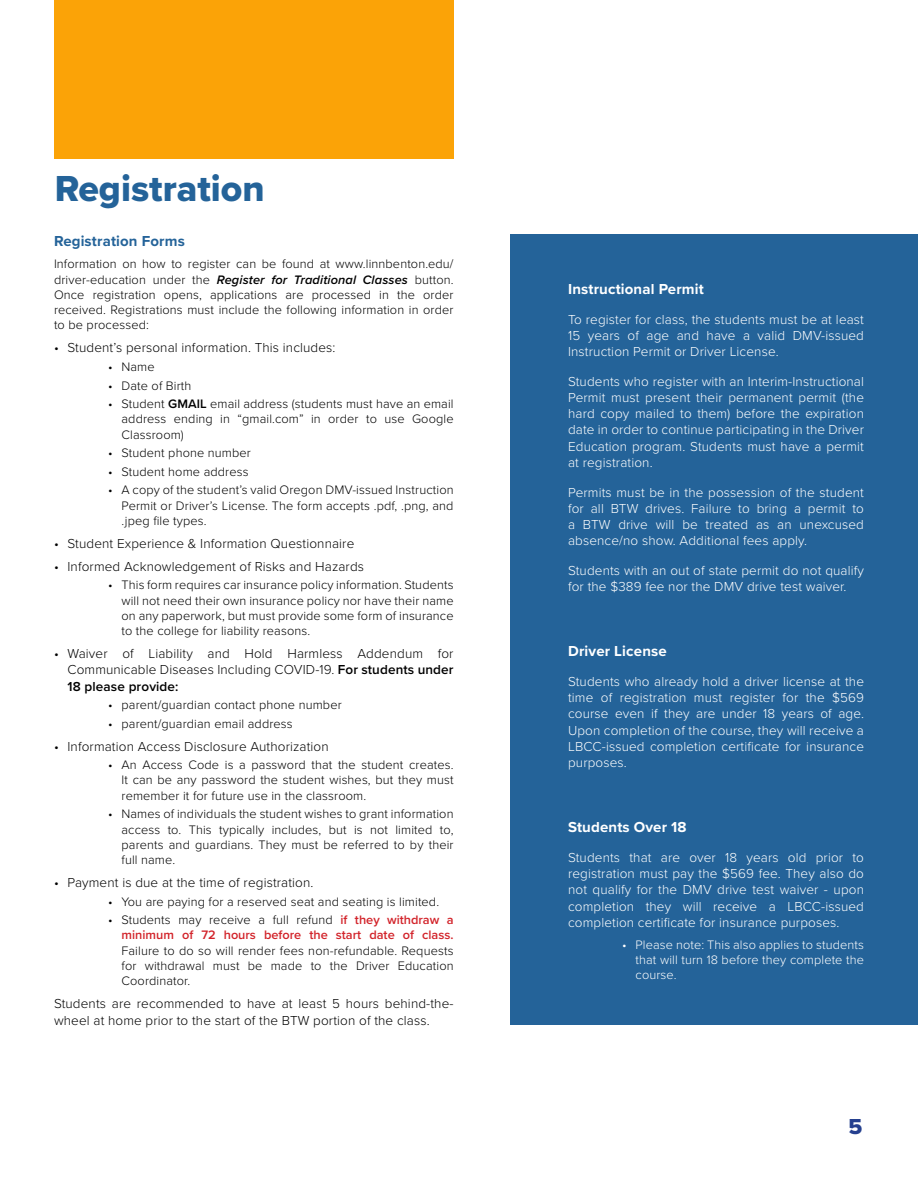
<style>
.page{position:relative;width:918px;height:1188px;background:#fff}
.page>*{position:absolute;margin:0;border:0;box-sizing:border-box;transform-origin:0 0}
.t1{font:37.5px "Proxima Nova Extrabld";color:#246399}
.t2{font:22.5px "Proxima Nova Extrabld";color:#25408f}
.t3{font:700 15px "Proxima Nova";letter-spacing:.01em;color:#fff}
.t4{font:700 15px "Proxima Nova";letter-spacing:.01em;color:#246399}
.t5{font:300 13.5px/16.2px "Proxima Nova";letter-spacing:.01em;color:#fff;text-align:justify}
.t6{font:300 13.5px/16.2px "Proxima Nova";letter-spacing:.01em;color:#000;text-align:justify}
.t7{font:300 12.75px/15.3px "Proxima Nova";letter-spacing:.01em;color:#000;text-align:justify}
.t8{font:600 12.75px/15.3px "Proxima Nova";color:#d2232a;text-align:right}
.t9{font:300 12.75px/15.3px "Proxima Nova";letter-spacing:.01em;color:#fff;text-align:justify}
.s1{font-weight:600;font-style:italic}
.s2{font-weight:600}
.s3{font-weight:300;color:#000}
</style>
<div class="page">
<div style="left:510px;top:234px;width:408px;height:791px;background:#246399"></div>
<div style="left:54px;top:0;width:400px;height:158px;background:#fba307"></div>
<h1 class="t1" style="left:55px;top:161px;width:211px">Registration</h1>
<p class="t4" style="left:54px;top:230px;width:132px">Registration Forms</p>
<p class="t7" style="left:54px;top:256px;width:401px">Information on how to register can be found at www.linnbenton.edu/ driver-education under the <span class="s1">Register for Traditional Classes</span> button.<br>Once registration opens, applications are processed in the order received. Registrations must include the following information in order to be processed:</p>
<p class="t6" style="left:54px;top:339px;width:283px">• Student’s personal information. This includes:</p>
<p class="t7" style="left:108px;top:358px;width:48px">• Name</p>
<p class="t7" style="left:108px;top:377px;width:85px">• Date of Birth</p>
<p class="t7" style="left:122px;top:395px;width:334px;text-indent:-14px">• Student <span class="s2">GMAIL</span> email address (students must have an email address ending in “gmail.com” in order to use Google Classroom)</p>
<p class="t7" style="left:108px;top:445px;width:144px">• Student phone number</p>
<p class="t7" style="left:108px;top:463px;width:142px">• Student home address</p>
<p class="t7" style="left:122px;top:482px;width:334px;text-indent:-14px">• A copy of the student’s valid Oregon DMV-issued Instruction Permit or Driver’s License. The form accepts .pdf, .png, and .jpeg file types.</p>
<p class="t6" style="left:54px;top:534px;width:302px">• Student Experience &amp; Information Questionnaire</p>
<p class="t6" style="left:54px;top:557px;width:312px">• Informed Acknowledgement of Risks and Hazards</p>
<p class="t7" style="left:122px;top:577px;width:334px;text-indent:-14px">• This form requires car insurance policy information. Students will not need their own insurance policy nor have their name on any paperwork, but must provide some form of insurance to the college for liability reasons.</p>
<p class="t6" style="left:68px;top:645px;width:388px;text-indent:-14px">• Waiver of Liability and Hold Harmless Addendum for Communicable Diseases Including COVID-19. <span class="s2">For students under 18 please provide:</span></p>
<p class="t7" style="left:108px;top:697px;width:235px">• parent/guardian contact phone number</p>
<p class="t7" style="left:108px;top:715px;width:186px">• parent/guardian email address</p>
<p class="t6" style="left:54px;top:737px;width:276px">• Information Access Disclosure Authorization</p>
<p class="t7" style="left:122px;top:757px;width:334px;text-indent:-14px">• An Access Code is a password that the student creates.<br>It can be any password the student wishes, but they must remember it for future use in the classroom.</p>
<p class="t7" style="left:122px;top:806px;width:334px;text-indent:-14px">• Names of individuals the student wishes to grant information access to. This typically includes, but is not limited to, parents and guardians. They must be referred to by their full name.</p>
<p class="t6" style="left:54px;top:874px;width:261px">• Payment is due at the time of registration.</p>
<p class="t7" style="left:108px;top:893px;width:333px">• You are paying for a reserved seat and seating is limited.</p>
<p class="t8" style="left:108px;top:912px;width:347px"><span class="s3">• Students may receive a full refund</span> if they withdraw a minimum of 72 hours before the start date of class.</p>
<p class="t7" style="left:122px;top:942px;width:334px">Failure to do so will render fees non-refundable. Requests for withdrawal must be made to the Driver Education Coordinator.</p>
<p class="t6" style="left:54px;top:995px;width:401px">Students are recommended to have at least 5 hours behind-the&shy;wheel at home prior to the start of the BTW portion of the class.</p>
<p class="t3" style="left:568px;top:278px;width:137px">Instructional Permit</p>
<p class="t5" style="left:568px;top:310px;width:297px">To register for class, the students must be at least 15 years of age and have a valid DMV-issued Instruction Permit or Driver License.</p>
<p class="t5" style="left:568px;top:373px;width:297px">Students who register with an Interim-Instructional Permit must present their permanent permit (the hard copy mailed to them) before the expiration date in order to continue participating in the Driver Education program. Students must have a permit at registration.</p>
<p class="t5" style="left:568px;top:483px;width:297px">Permits must be in the possession of the student for all BTW drives. Failure to bring a permit to a BTW drive will be treated as an unexcused absence/no show. Additional fees apply.</p>
<p class="t5" style="left:568px;top:562px;width:297px">Students with an out of state permit do not qualify for the $389 fee nor the DMV drive test waiver.</p>
<p class="t3" style="left:568px;top:640px;width:100px">Driver License</p>
<p class="t5" style="left:568px;top:673px;width:297px">Students who already hold a driver license at the time of registration must register for the $569 course even if they are under 18 years of age.<br>Upon completion of the course, they will receive a LBCC-issued completion certificate for insurance purposes.</p>
<p class="t3" style="left:568px;top:816px;width:120px">Students Over 18</p>
<p class="t5" style="left:568px;top:849px;width:297px">Students that are over 18 years old prior to registration must pay the $569 fee. They also do not qualify for the DMV drive test waiver - upon completion they will receive a LBCC-issued completion certificate for insurance purposes.</p>
<p class="t9" style="left:636px;top:936px;width:230px;text-indent:-14px">• Please note: This also applies to students that will turn 18 before they complete the course.</p>
<h2 class="t2" style="left:848px;top:1110px;width:15px">5</h2>
</div>
